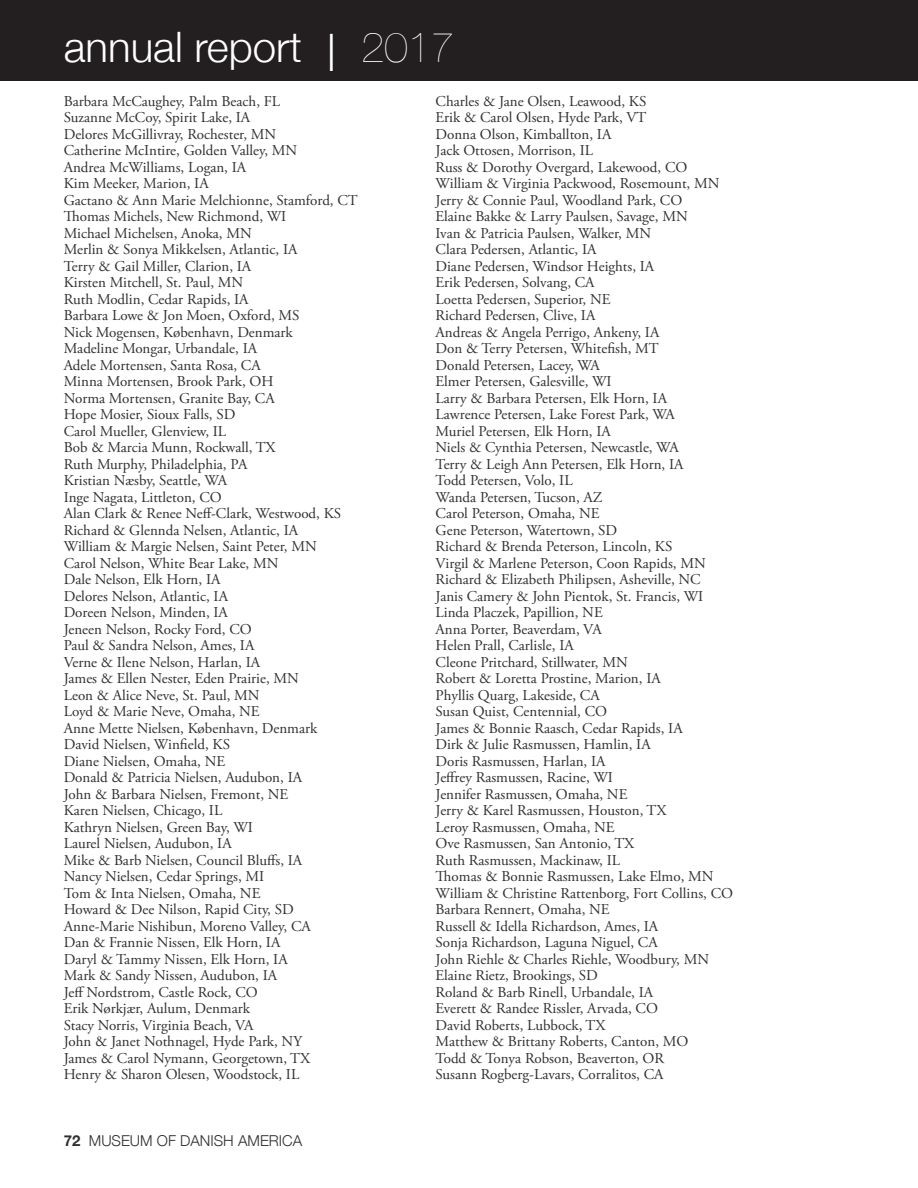
<style>
.page{position:relative;width:918px;height:1188px;background:#fff}
.page>*{position:absolute;margin:0;border:0;box-sizing:border-box;transform-origin:0 0}
.t1{font:300 42px "Helvetica Neue";color:#fff}
.t2{font:15px/16.5px "Adobe Garamond Pro";color:#312f30}
.t3{font:300 15px "Helvetica Neue";color:#312f30}
.s1{font-weight:400;font-size:36px}
.s2{font-weight:200}
.s3{font-weight:700}
</style>
<div class="page">
<div style="left:0;top:0;width:918px;height:81px;background:#231f20"></div>
<h1 class="t1" style="left:64px;top:13px;width:392px">ANNUAL REPORT <span class="s1">│</span> <span class="s2">2017</span></h1>
<p class="t2" style="left:64px;top:93px;width:296px">Barbara McCaughey, Palm Beach, FL<br>Suzanne McCoy, Spirit Lake, IA<br>Delores McGillivray, Rochester, MN<br>Catherine McIntire, Golden Valley, MN<br>Andrea McWilliams, Logan, IA<br>Kim Meeker, Marion, IA<br>Gactano &amp; Ann Marie Melchionne, Stamford, CT<br>Thomas Michels, New Richmond, WI<br>Michael Michelsen, Anoka, MN<br>Merlin &amp; Sonya Mikkelsen, Atlantic, IA<br>Terry &amp; Gail Miller, Clarion, IA<br>Kirsten Mitchell, St. Paul, MN<br>Ruth Modlin, Cedar Rapids, IA<br>Barbara Lowe &amp; Jon Moen, Oxford, MS<br>Nick Mogensen, København, Denmark<br>Madeline Mongar, Urbandale, IA<br>Adele Mortensen, Santa Rosa, CA<br>Minna Mortensen, Brook Park, OH<br>Norma Mortensen, Granite Bay, CA<br>Hope Mosier, Sioux Falls, SD<br>Carol Mueller, Glenview, IL<br>Bob &amp; Marcia Munn, Rockwall, TX<br>Ruth Murphy, Philadelphia, PA<br>Kristian Næsby, Seattle, WA<br>Inge Nagata, Littleton, CO<br>Alan Clark &amp; Renee Neff-Clark, Westwood, KS<br>Richard &amp; Glennda Nelsen, Atlantic, IA<br>William &amp; Margie Nelsen, Saint Peter, MN<br>Carol Nelson, White Bear Lake, MN<br>Dale Nelson, Elk Horn, IA<br>Delores Nelson, Atlantic, IA<br>Doreen Nelson, Minden, IA<br>Jeneen Nelson, Rocky Ford, CO<br>Paul &amp; Sandra Nelson, Ames, IA<br>Verne &amp; Ilene Nelson, Harlan, IA<br>James &amp; Ellen Nester, Eden Prairie, MN<br>Leon &amp; Alice Neve, St. Paul, MN<br>Loyd &amp; Marie Neve, Omaha, NE<br>Anne Mette Nielsen, København, Denmark<br>David Nielsen, Winfield, KS<br>Diane Nielsen, Omaha, NE<br>Donald &amp; Patricia Nielsen, Audubon, IA<br>John &amp; Barbara Nielsen, Fremont, NE<br>Karen Nielsen, Chicago, IL<br>Kathryn Nielsen, Green Bay, WI<br>Laurel Nielsen, Audubon, IA<br>Mike &amp; Barb Nielsen, Council Bluffs, IA<br>Nancy Nielsen, Cedar Springs, MI<br>Tom &amp; Inta Nielsen, Omaha, NE<br>Howard &amp; Dee Nilson, Rapid City, SD<br>Anne-Marie Nishibun, Moreno Valley, CA<br>Dan &amp; Frannie Nissen, Elk Horn, IA<br>Daryl &amp; Tammy Nissen, Elk Horn, IA<br>Mark &amp; Sandy Nissen, Audubon, IA<br>Jeff Nordstrom, Castle Rock, CO<br>Erik Nørkjær, Aulum, Denmark<br>Stacy Norris, Virginia Beach, VA<br>John &amp; Janet Nothnagel, Hyde Park, NY<br>James &amp; Carol Nymann, Georgetown, TX<br>Henry &amp; Sharon Olesen, Woodstock, IL</p>
<p class="t2" style="left:436px;top:93px;width:299px">Charles &amp; Jane Olsen, Leawood, KS<br>Erik &amp; Carol Olsen, Hyde Park, VT<br>Donna Olson, Kimballton, IA<br>Jack Ottosen, Morrison, IL<br>Russ &amp; Dorothy Overgard, Lakewood, CO William &amp; Virginia Packwood, Rosemount, MN Jerry &amp; Connie Paul, Woodland Park, CO<br>Elaine Bakke &amp; Larry Paulsen, Savage, MN<br>Ivan &amp; Patricia Paulsen, Walker, MN<br>Clara Pedersen, Atlantic, IA<br>Diane Pedersen, Windsor Heights, IA<br>Erik Pedersen, Solvang, CA<br>Loetta Pedersen, Superior, NE<br>Richard Pedersen, Clive, IA<br>Andreas &amp; Angela Perrigo, Ankeny, IA<br>Don &amp; Terry Petersen, Whitefish, MT<br>Donald Petersen, Lacey, WA<br>Elmer Petersen, Galesville, WI<br>Larry &amp; Barbara Petersen, Elk Horn, IA<br>Lawrence Petersen, Lake Forest Park, WA<br>Muriel Petersen, Elk Horn, IA<br>Niels &amp; Cynthia Petersen, Newcastle, WA<br>Terry &amp; Leigh Ann Petersen, Elk Horn, IA<br>Todd Petersen, Volo, IL<br>Wanda Petersen, Tucson, AZ<br>Carol Peterson, Omaha, NE<br>Gene Peterson, Watertown, SD<br>Richard &amp; Brenda Peterson, Lincoln, KS<br>Virgil &amp; Marlene Peterson, Coon Rapids, MN Richard &amp; Elizabeth Philipsen, Asheville, NC<br>Janis Camery &amp; John Pientok, St. Francis, WI Linda Placzek, Papillion, NE<br>Anna Porter, Beaverdam, VA<br>Helen Prall, Carlisle, IA<br>Cleone Pritchard, Stillwater, MN<br>Robert &amp; Loretta Prostine, Marion, IA<br>Phyllis Quarg, Lakeside, CA<br>Susan Quist, Centennial, CO<br>James &amp; Bonnie Raasch, Cedar Rapids, IA<br>Dirk &amp; Julie Rasmussen, Hamlin, IA<br>Doris Rasmussen, Harlan, IA<br>Jeffrey Rasmussen, Racine, WI<br>Jennifer Rasmussen, Omaha, NE<br>Jerry &amp; Karel Rasmussen, Houston, TX<br>Leroy Rasmussen, Omaha, NE<br>Ove Rasmussen, San Antonio, TX<br>Ruth Rasmussen, Mackinaw, IL<br>Thomas &amp; Bonnie Rasmussen, Lake Elmo, MN William &amp; Christine Rattenborg, Fort Collins, CO Barbara Rennert, Omaha, NE<br>Russell &amp; Idella Richardson, Ames, IA<br>Sonja Richardson, Laguna Niguel, CA<br>John Riehle &amp; Charles Riehle, Woodbury, MN Elaine Rietz, Brookings, SD<br>Roland &amp; Barb Rinell, Urbandale, IA<br>Everett &amp; Randee Rissler, Arvada, CO<br>David Roberts, Lubbock, TX<br>Matthew &amp; Brittany Roberts, Canton, MO<br>Todd &amp; Tonya Robson, Beaverton, OR<br>Susann Rogberg-Lavars, Corralitos, CA</p>
<p class="t3" style="left:64px;top:1128px;width:238px"><span class="s3">72</span> MUSEUM OF DANISH AMERICA</p>
</div>
